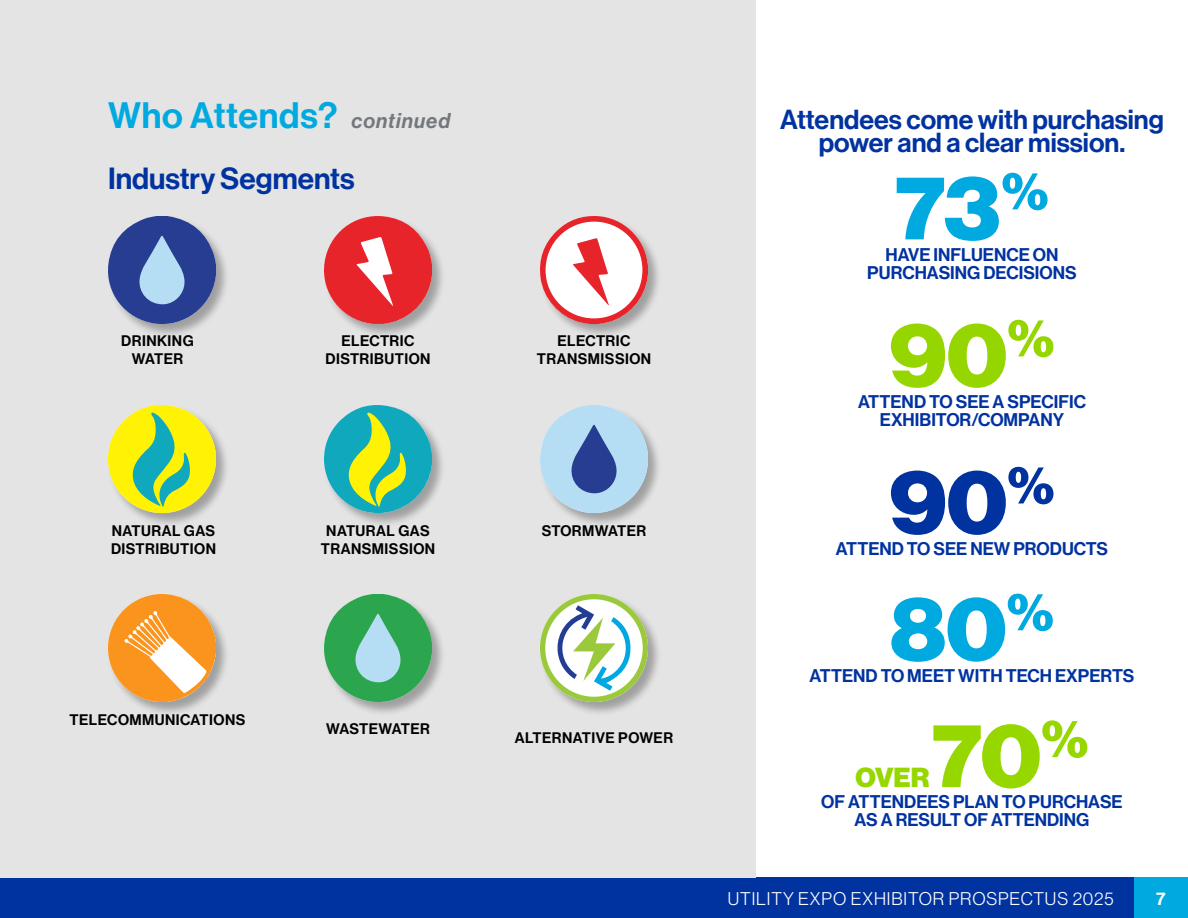
<style>
.page{position:relative;width:1188px;height:918px;background:#fff}
.page>*{position:absolute;margin:0;border:0;box-sizing:border-box;transform-origin:0 0}
.t1{font:90px "N Haas Grotesk DS Pro 95 Blk";color:#00a9e0}
.t2{font:90px "N Haas Grotesk DS Pro 95 Blk";color:#96d600}
.t3{font:90px "N Haas Grotesk DS Pro 95 Blk";color:#0032a0}
.t4{font:90px "N Haas Grotesk DS Pro 95 Blk";color:#97d700}
.t5{font:36px "N Haas Grotesk DS Pro 65 Md";letter-spacing:.02em;color:#00a9e0}
.t6{font:30px "N Haas Grotesk DS Pro 65 Md";color:#0032a0}
.t7{font:27px/22.8px "N Haas Grotesk DS Pro 65 Md";color:#0032a0;text-align:center}
.t8{font:27px "N Haas Grotesk DS Pro 95 Blk";color:#97d700}
.t9{font:18px/18px "N Haas Grotesk DS Pro 65 Md";color:#0032a0;text-align:center}
.t10{font:18px "N Haas Grotesk DS Pro 45 Lt";letter-spacing:.05em;color:#fff}
.t11{font:18px "N Haas Grotesk DS Pro 65 Md";color:#fff}
.t12{font:15px/18px "N Haas Grotesk DS Pro 65 Md";letter-spacing:.03em;color:#000;text-align:center}
.s1{font-family:"N Haas Grotesk DS Pro 66 Md It";font-size:21px;color:#74777b}
</style>
<div class="page">
<div style="left:0;top:878px;width:1134px;height:40px;background:#0032a0"></div>
<div style="left:1134px;top:878px;width:54px;height:40px;background:#00a9e0"></div>
<div style="left:0;top:0;width:756px;height:878px;background:#e3e4e3"></div>
<div style="left:539px;top:216px;width:123px;height:122px;background:#000;opacity:.3"></div>
<svg style="left:539px;top:216px;width:109px;height:108px"></svg>
<div style="left:323px;top:216px;width:123px;height:122px;background:#000;opacity:.3"></div>
<div style="left:323px;top:405px;width:123px;height:122px;background:#000;opacity:.3"></div>
<div style="left:323px;top:594px;width:123px;height:122px;background:#000;opacity:.3"></div>
<div style="left:107px;top:405px;width:123px;height:122px;background:#000;opacity:.3"></div>
<div style="left:107px;top:594px;width:123px;height:122px;background:#000;opacity:.3"></div>
<div style="left:539px;top:405px;width:123px;height:122px;background:#000;opacity:.3"></div>
<div style="left:539px;top:594px;width:123px;height:122px;background:#000;opacity:.3"></div>
<div style="left:107px;top:216px;width:123px;height:122px;background:#000;opacity:.3"></div>
<svg style="left:323px;top:216px;width:109px;height:108px"></svg>
<svg style="left:107px;top:594px;width:109px;height:108px"></svg>
<svg style="left:107px;top:216px;width:109px;height:112px"></svg>
<svg style="left:540px;top:594px;width:108px;height:108px"></svg>
<svg style="left:323px;top:594px;width:109px;height:112px"></svg>
<svg style="left:107px;top:405px;width:109px;height:108px"></svg>
<svg style="left:323px;top:405px;width:109px;height:108px"></svg>
<svg style="left:539px;top:405px;width:109px;height:112px"></svg>
<h2 class="t5" style="left:108px;top:95px;width:344px">Who Attends? <span class="s1">continued</span></h2>
<h3 class="t7" style="left:780px;top:108px;width:385px">Attendees come with purchasing power and a clear mission.</h3>
<h1 class="t1" style="left:895px;top:155px;width:155px">73<sup>%</sup></h1>
<p class="t9" style="left:867px;top:246px;width:211px">HAVE INFLUENCE ON<br>PURCHASING DECISIONS</p>
<h3 class="t6" style="left:108px;top:161px;width:248px">Industry Segments</h3>
<p class="t12" style="left:121px;top:332px;width:74px">DRINKING<br>WATER</p>
<p class="t12" style="left:326px;top:332px;width:106px">ELECTRIC<br>DISTRIBUTION</p>
<p class="t12" style="left:537px;top:332px;width:116px">ELECTRIC<br>TRANSMISSION</p>
<p class="t12" style="left:111px;top:522px;width:106px;text-align:left">NATURAL GAS<br>DISTRIBUTION</p>
<p class="t12" style="left:321px;top:522px;width:116px">NATURAL GAS<br>TRANSMISSION</p>
<p class="t12" style="left:542px;top:522px;width:106px">STORMWATER</p>
<p class="t12" style="left:70px;top:711px;width:177px">TELECOMMUNICATIONS</p>
<p class="t12" style="left:326px;top:720px;width:105px">WASTEWATER</p>
<p class="t12" style="left:515px;top:729px;width:160px">ALTERNATIVE POWER</p>
<h1 class="t2" style="left:889px;top:302px;width:167px">90<sup>%</sup></h1>
<p class="t9" style="left:858px;top:393px;width:229px">ATTEND TO SEE A SPECIFIC<br>EXHIBITOR/COMPANY</p>
<h1 class="t3" style="left:889px;top:449px;width:167px">90<sup>%</sup></h1>
<p class="t9" style="left:836px;top:540px;width:274px">ATTEND TO SEE NEW PRODUCTS</p>
<h1 class="t1" style="left:890px;top:576px;width:165px">80<sup>%</sup></h1>
<p class="t9" style="left:810px;top:667px;width:326px">ATTEND TO MEET WITH TECH EXPERTS</p>
<h1 class="t4" style="left:932px;top:702px;width:158px">70<sup>%</sup></h1>
<p class="t9" style="left:821px;top:793px;width:303px">OF ATTENDEES PLAN TO PURCHASE<br>AS A RESULT OF ATTENDING</p>
<h3 class="t8" style="left:856px;top:762px;width:75px">OVER</h3>
<p class="t10" style="left:728px;top:888px;width:387px">UTILITY EXPO EXHIBITOR PROSPECTUS 2025</p>
<p class="t11" style="left:1156px;top:888px;width:11px">7</p>
</div>
